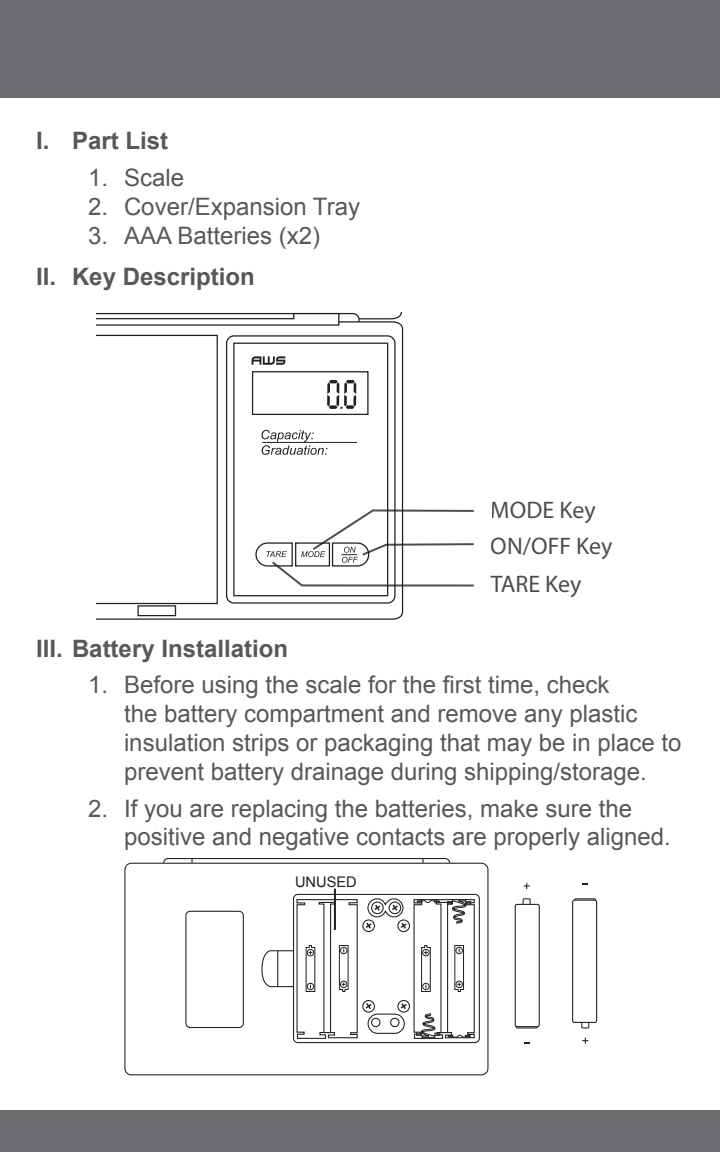
<style>
.page{position:relative;width:720px;height:1152px;background:#fff}
.page>*{position:absolute;margin:0;border:0;box-sizing:border-box;transform-origin:0 0}
.Instruction_List{font:24px/28.8px "Arial";color:#57585a}
.Instruction_Header{font:700 24px "Arial";color:#57585a}
.t1{font:24px "Myriad Pro";color:#231f20}
.t2{font:14.8px "Arial";color:#231f20}
</style>
<div class="page">
<div style="left:0;top:1111px;width:720px;height:41px;background:#6c6d70"></div>
<div style="left:0;top:0;width:720px;height:97px;background:#6c6d70"></div>
<svg style="left:96px;top:604px;width:308px;height:16px"></svg>
<div style="left:138px;top:606px;width:38px;height:10px;background:#fff"></div>
<div style="left:137px;top:605px;width:39px;height:11px;border:1px solid #231f20"></div>
<div style="left:124px;top:863px;width:364px;height:212px;border:1px solid #231f20;border-radius:6px"></div>
<div style="left:293px;top:894px;width:187px;height:149px;border:1px solid #231f20;border-radius:4px"></div>
<div style="left:185px;top:911px;width:59px;height:117px;border:1px solid #231f20;border-radius:4px"></div>
<svg style="left:163px;top:858px;width:288px;height:6px"></svg>
<div style="left:368px;top:1014px;width:37px;height:20px;border:1px solid #231f20;border-radius:10px"></div>
<div style="left:362px;top:1000px;width:13px;height:13px;border:1px solid #231f20;border-radius:50%"></div>
<svg style="left:366px;top:1003px;width:6px;height:6px"></svg>
<div style="left:397px;top:1000px;width:13px;height:13px;border:1px solid #231f20;border-radius:50%"></div>
<svg style="left:401px;top:1003px;width:6px;height:6px"></svg>
<div style="left:362px;top:919px;width:13px;height:13px;border:1px solid #231f20;border-radius:50%"></div>
<div style="left:397px;top:919px;width:13px;height:13px;border:1px solid #231f20;border-radius:50%"></div>
<svg style="left:366px;top:898px;width:41px;height:31px"></svg>
<div style="left:371px;top:1018px;width:9px;height:9px;border:1px solid #231f20;border-radius:50%"></div>
<div style="left:390px;top:1018px;width:10px;height:9px;border:1px solid #231f20;border-radius:50%"></div>
<svg style="left:413px;top:899px;width:62px;height:140px"></svg>
<svg style="left:261px;top:899px;width:97px;height:140px"></svg>
<div style="left:516px;top:1020px;width:22px;height:9px;border:1px solid #231f20"></div>
<div style="left:523px;top:898px;width:8px;height:9px;border:1px solid #231f20"></div>
<div style="left:515px;top:904px;width:24px;height:123px;background:#fff;border-radius:2px"></div>
<div style="left:515px;top:904px;width:25px;height:123px;border:1px solid #231f20;border-radius:2px"></div>
<div style="left:574px;top:898px;width:22px;height:9px;border:1px solid #231f20"></div>
<div style="left:581px;top:1020px;width:8px;height:8px;border:1px solid #231f20"></div>
<div style="left:573px;top:900px;width:24px;height:122px;background:#fff;border-radius:2px"></div>
<div style="left:572px;top:900px;width:25px;height:123px;border:1px solid #231f20;border-radius:2px"></div>
<svg style="left:524px;top:883px;width:6px;height:6px"></svg>
<svg style="left:582px;top:1038px;width:6px;height:6px"></svg>
<hr style="left:334px;top:889px;width:2px;height:41px;background:#231f20">
<svg style="left:96px;top:312px;width:378px;height:292px"></svg>
<p class="Instruction_Header" style="left:36px;top:125px;width:134px">I. Part List</p>
<p class="Instruction_List" style="left:88px;top:164px;width:98px">1. Scale</p>
<p class="Instruction_List" style="left:88px;top:193px;width:274px">2. Cover/Expansion Tray</p>
<p class="Instruction_List" style="left:88px;top:221px;width:234px">3. AAA Batteries (x2)</p>
<p class="Instruction_Header" style="left:36px;top:260px;width:220px">II. Key Description</p>
<p class="t1" style="left:491px;top:496px;width:107px">MODE Key</p>
<p class="t1" style="left:491px;top:531px;width:123px">ON/OFF Key</p>
<p class="t1" style="left:491px;top:569px;width:92px">TARE Key</p>
<p class="Instruction_Header" style="left:36px;top:632px;width:254px">III. Battery Installation</p>
<p class="Instruction_List" style="left:124px;top:671px;width:559px;text-indent:-36px">1. Before using the scale for the first time, check<br>the battery compartment and remove any plastic insulation strips or packaging that may be in place to prevent battery drainage during shipping/storage.</p>
<p class="Instruction_List" style="left:124px;top:794px;width:548px;text-indent:-36px">2. If you are replacing the batteries, make sure the positive and negative contacts are properly aligned.</p>
<p class="t2" style="left:295px;top:872px;width:63px">UNUSED</p>
</div>
